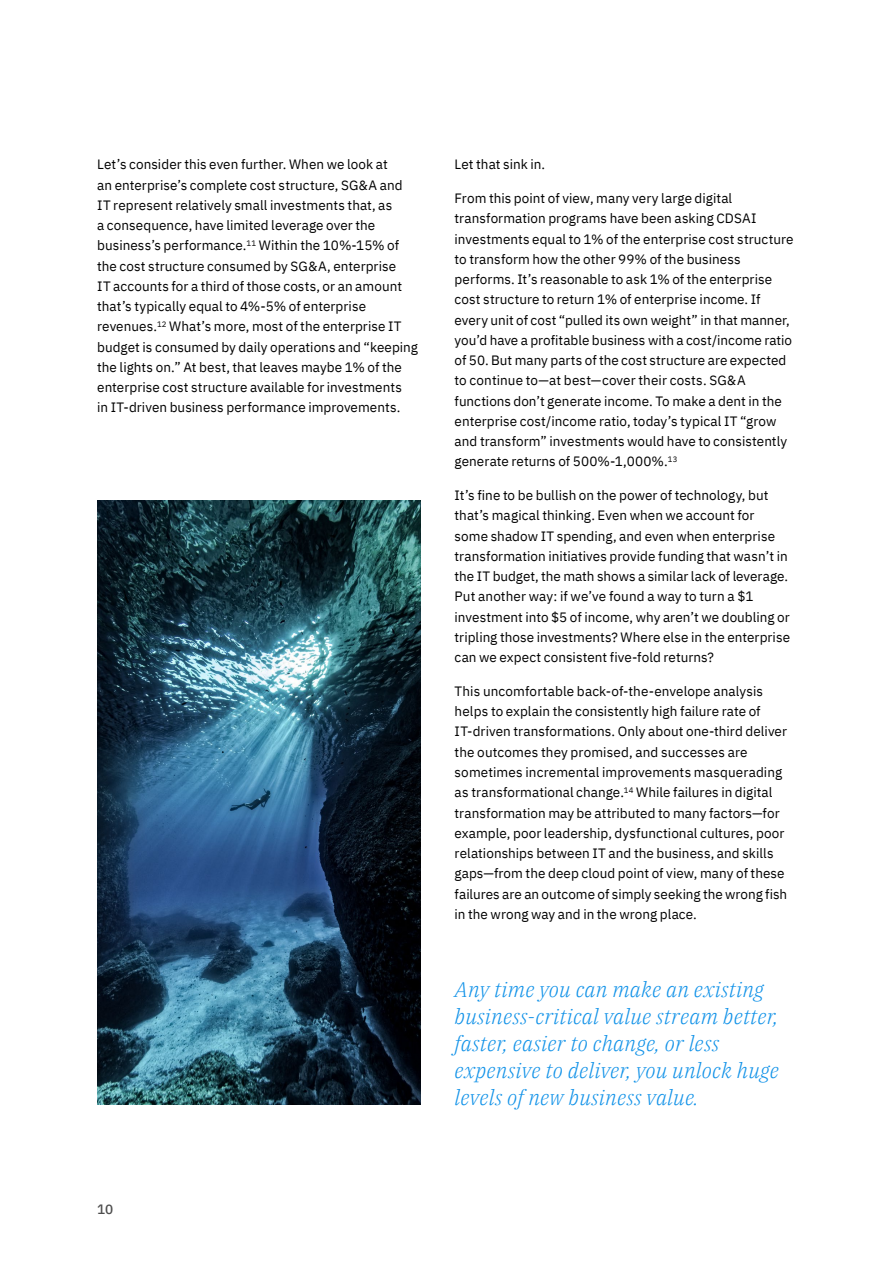
<style>
.page{position:relative;width:893px;height:1263px;background:#fff}
.page>*{position:absolute;margin:0;border:0;box-sizing:border-box;transform-origin:0 0}
.t1{font:italic 300 21px/27px "IBM Plex Serif";letter-spacing:.01em;color:#1192e8}
.t2{font:13.5px/20.2px "IBM Plex Sans";letter-spacing:.005em;color:#000}
.t3{font:500 13.5px "IBM Plex Sans";color:#000}
</style>
<div class="page">
<img style="left:97px;top:501px;width:324px;height:603px">
<p class="t2" style="left:97px;top:153px;width:322px">Let’s consider this even further. When we look at<br>an enterprise’s complete cost structure, SG&amp;A and IT represent relatively small investments that, as<br>a consequence, have limited leverage over the business’s performance.<sup>11</sup> Within the 10%-15% of the cost structure consumed by SG&amp;A, enterprise<br>IT accounts for a third of those costs, or an amount that’s typically equal to 4%-5% of enterprise revenues.<sup>12</sup> What’s more, most of the enterprise IT budget is consumed by daily operations and “keeping the lights on.” At best, that leaves maybe 1% of the enterprise cost structure available for investments<br>in IT-driven business performance improvements.</p>
<p class="t2" style="left:455px;top:153px;width:92px">Let that sink in.</p>
<p class="t2" style="left:455px;top:187px;width:340px">From this point of view, many very large digital transformation programs have been asking CDSAI investments equal to 1% of the enterprise cost structure to transform how the other 99% of the business performs. It’s reasonable to ask 1% of the enterprise cost structure to return 1% of enterprise income. If every unit of cost “pulled its own weight” in that manner, you’d have a profitable business with a cost/income ratio of 50. But many parts of the cost structure are expected to continue to—at best—cover their costs. SG&amp;A functions don’t generate income. To make a dent in the enterprise cost/income ratio, today’s typical IT “grow and transform” investments would have to consistently generate returns of 500%-1,000%.<sup>13</sup></p>
<p class="t2" style="left:455px;top:484px;width:337px">It’s fine to be bullish on the power of technology, but that’s magical thinking. Even when we account for some shadow IT spending, and even when enterprise transformation initiatives provide funding that wasn’t in the IT budget, the math shows a similar lack of leverage.<br>Put another way: if we’ve found a way to turn a $1 investment into $5 of income, why aren’t we doubling or tripling those investments? Where else in the enterprise can we expect consistent five-fold returns?</p>
<p class="t2" style="left:455px;top:680px;width:334px">This uncomfortable back-of-the-envelope analysis helps to explain the consistently high failure rate of IT-driven transformations. Only about one-third deliver the outcomes they promised, and successes are sometimes incremental improvements masquerading as transformational change.<sup>14</sup> While failures in digital transformation may be attributed to many factors—for example, poor leadership, dysfunctional cultures, poor relationships between IT and the business, and skills gaps—from the deep cloud point of view, many of these failures are an outcome of simply seeking the wrong fish in the wrong way and in the wrong place.</p>
<p class="t3" style="left:97px;top:1198px;width:18px">10</p>
<h1 class="t1" style="left:455px;top:974px;width:326px">Any time you can make an existing business-critical value stream better, faster, easier to change, or less expensive to deliver, you unlock huge levels of new business value.</h1>
</div>
